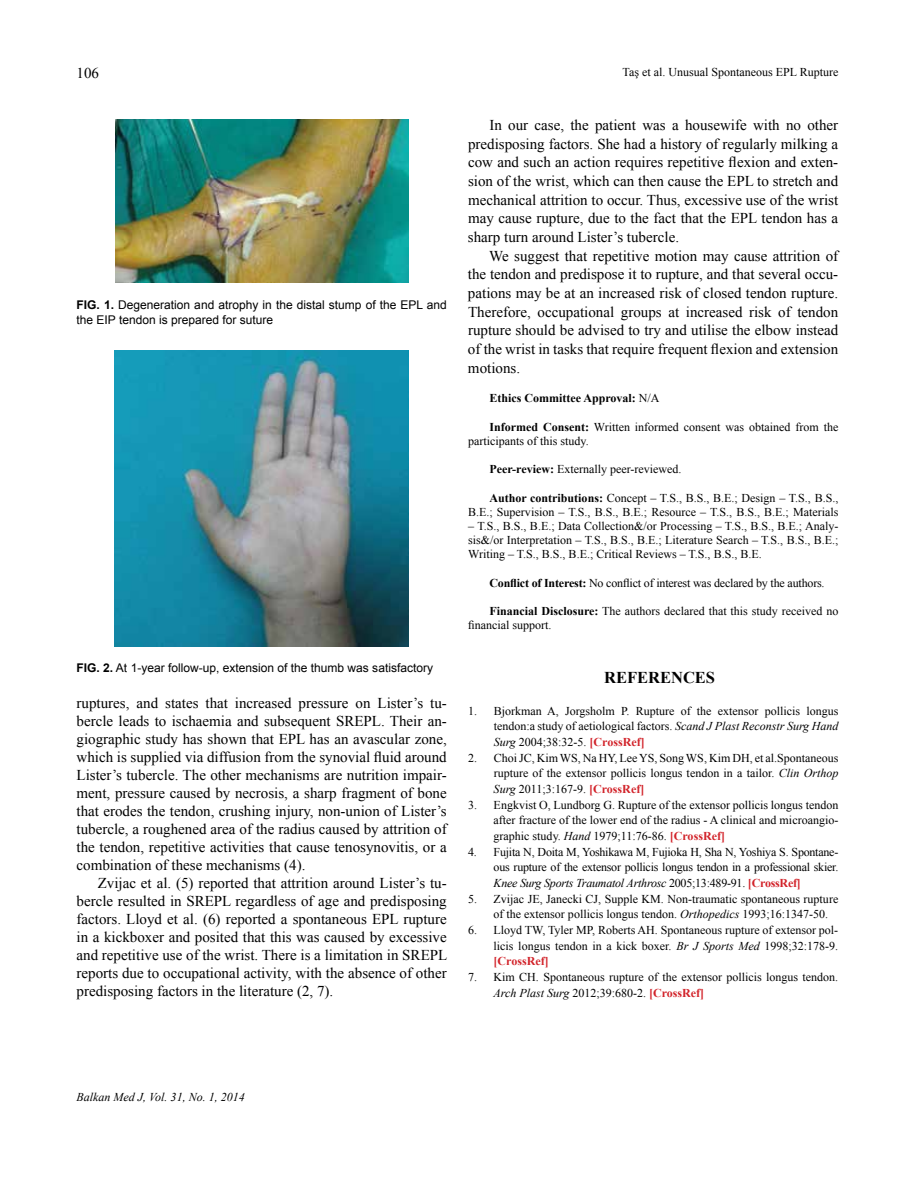
<style>
.page{position:relative;width:915px;height:1191px;background:#fff}
.page>*{position:absolute;margin:0;border:0;box-sizing:border-box;transform-origin:0 0}
.t1{font:700 16.5px "Times New Roman";color:#000}
.t2{font:15px/18px "Times New Roman";color:#000;text-align:justify}
.t3{font:12px/15.6px "Times New Roman";color:#000;text-align:justify}
.t4{font:12px/15px "Arial";color:#000}
.t5{font:700 12px "Times New Roman";color:#000}
.t6{font:italic 12px "Times New Roman";color:#000}
.s1{font-weight:700}
.s2{font-weight:400}
.s3{font-style:italic}
.s4{font-weight:700;color:#d2232a}
</style>
<div class="page">
<img style="left:115px;top:119px;width:293px;height:164px">
<img style="left:115px;top:350px;width:293px;height:296px">
<p class="t2" style="left:77px;top:64px;width:24px">106</p>
<p class="t4" style="left:77px;top:297px;width:371px"><span class="s1">FIG. 1.</span> Degeneration and atrophy in the distal stump of the EPL and the EIP tendon is prepared for suture</p>
<p class="t4" style="left:77px;top:660px;width:358px"><span class="s1">FIG. 2.</span> At 1-year follow-up, extension of the thumb was satisfactory</p>
<p class="t2" style="left:76px;top:693px;width:371px">ruptures, and states that increased pressure on Lister’s tu&shy;bercle leads to ischaemia and subsequent SREPL. Their an&shy;giographic study has shown that EPL has an avascular zone, which is supplied via diffusion from the synovial fluid around Lister’s tubercle. The other mechanisms are nutrition impair&shy;ment, pressure caused by necrosis, a sharp fragment of bone that erodes the tendon, crushing injury, non-union of Lister’s tubercle, a roughened area of the radius caused by attrition of the tendon, repetitive activities that cause tenosynovitis, or a combination of these mechanisms (4).</p>
<p class="t2" style="left:76px;top:873px;width:372px;text-indent:21px">Zvijac et al. (5) reported that attrition around Lister’s tu&shy;bercle resulted in SREPL regardless of age and predisposing factors. Lloyd et al. (6) reported a spontaneous EPL rupture in a kickboxer and posited that this was caused by excessive and repetitive use of the wrist. There is a limitation in SREPL reports due to occupational activity, with the absence of other predisposing factors in the literature (2, 7).</p>
<p class="t3" style="left:622px;top:64px;width:217px">Taş et al. Unusual Spontaneous EPL Rupture</p>
<p class="t2" style="left:468px;top:115px;width:371px;line-height:18.6px;text-indent:21px">In our case, the patient was a housewife with no other predisposing factors. She had a history of regularly milking a cow and such an action requires repetitive flexion and exten&shy;sion of the wrist, which can then cause the EPL to stretch and mechanical attrition to occur. Thus, excessive use of the wrist may cause rupture, due to the fact that the EPL tendon has a sharp turn around Lister’s tubercle.</p>
<p class="t2" style="left:468px;top:246px;width:371px;line-height:18.6px;text-indent:21px">We suggest that repetitive motion may cause attrition of the tendon and predispose it to rupture, and that several occu&shy;pations may be at an increased risk of closed tendon rupture.<br>Therefore, occupational groups at increased risk of tendon rupture should be advised to try and utilise the elbow instead of the wrist in tasks that require frequent flexion and extension motions.</p>
<p class="t5" style="left:489px;top:390px;width:172px">Ethics Committee Approval: <span class="s2">N/A</span></p>
<p class="t3" style="left:468px;top:419px;width:371px;line-height:14.1px;text-indent:21px"><span class="s1">Informed Consent:</span> Written informed consent was obtained from the participants of this study.</p>
<p class="t3" style="left:489px;top:461px;width:193px"><span class="s1">Peer-review:</span> Externally peer-reviewed.</p>
<p class="t3" style="left:468px;top:490px;width:371px;line-height:14.1px;text-align:right"><span class="s1">Author contributions:</span> Concept – T.S., B.S., B.E.; Design – T.S., B.S.,<br>B.E.; Supervision – T.S., B.S., B.E.; Resource – T.S., B.S., B.E.; Materials</p>
<p class="t3" style="left:468px;top:518px;width:371px;line-height:14.1px">– T.S., B.S., B.E.; Data Collection&amp;/or Processing – T.S., B.S., B.E.; Analy&shy;sis&amp;/or Interpretation – T.S., B.S., B.E.; Literature Search – T.S., B.S., B.E.; Writing – T.S., B.S., B.E.; Critical Reviews – T.S., B.S., B.E.</p>
<p class="t3" style="left:489px;top:574px;width:336px"><span class="s1">Conflict of Interest:</span> No conflict of interest was declared by the authors.</p>
<p class="t3" style="left:468px;top:603px;width:371px;line-height:14.1px;text-indent:21px"><span class="s1">Financial Disclosure:</span> The authors declared that this study received no financial support.</p>
<h1 class="t1" style="left:604px;top:666px;width:112px">REFERENCES</h1>
<p class="t3" style="left:493px;top:703px;width:346px;text-indent:-26px">1. Bjorkman A, Jorgsholm P. Rupture of the extensor pollicis longus tendon:a study of aetiological factors. <span class="s3">Scand J Plast Reconstr Surg Hand Surg</span> 2004;38:32-5. <span class="s4">[CrossRef]</span></p>
<p class="t3" style="left:493px;top:750px;width:346px;text-indent:-26px">2. Choi JC, KimWS, Na HY, LeeYS, SongWS, Kim DH, et al.Spontaneous rupture of the extensor pollicis longus tendon in a tailor. <span class="s3">Clin Orthop Surg</span> 2011;3:167-9. <span class="s4">[CrossRef]</span></p>
<p class="t3" style="left:493px;top:797px;width:346px;text-indent:-25px">3. Engkvist O, Lundborg G. Rupture of the extensor pollicis longus tendon after fracture of the lower end of the radius - A clinical and microangio&shy;graphic study. <span class="s3">Hand</span> 1979;11:76-86. <span class="s4">[CrossRef]</span></p>
<p class="t3" style="left:493px;top:843px;width:346px;text-indent:-26px">4. Fujita N, Doita M, Yoshikawa M, Fujioka H, Sha N, Yoshiya S. Spontane&shy;ous rupture of the extensor pollicis longus tendon in a professional skier.<br><span class="s3">Knee Surg Sports Traumatol Arthrosc</span> 2005;13:489-91. <span class="s4">[CrossRef]</span></p>
<p class="t3" style="left:493px;top:890px;width:346px;text-indent:-26px">5. Zvijac JE, Janecki CJ, Supple KM. Non-traumatic spontaneous rupture of the extensor pollicis longus tendon. <span class="s3">Orthopedics</span> 1993;16:1347-50.</p>
<p class="t3" style="left:493px;top:922px;width:346px;text-indent:-26px">6. Lloyd TW, Tyler MP, Roberts AH. Spontaneous rupture of extensor pol&shy;licis longus tendon in a kick boxer. <span class="s3">Br J Sports Med</span> 1998;32:178-9. <span class="s4">[CrossRef]</span></p>
<p class="t3" style="left:493px;top:969px;width:346px;text-indent:-26px">7. Kim CH. Spontaneous rupture of the extensor pollicis longus tendon.<br><span class="s3">Arch Plast Surg</span> 2012;39:680-2. <span class="s4">[CrossRef]</span></p>
<p class="t6" style="left:77px;top:1088px;width:169px">Balkan Med J, Vol. 31, No. 1, 2014</p>
</div>
